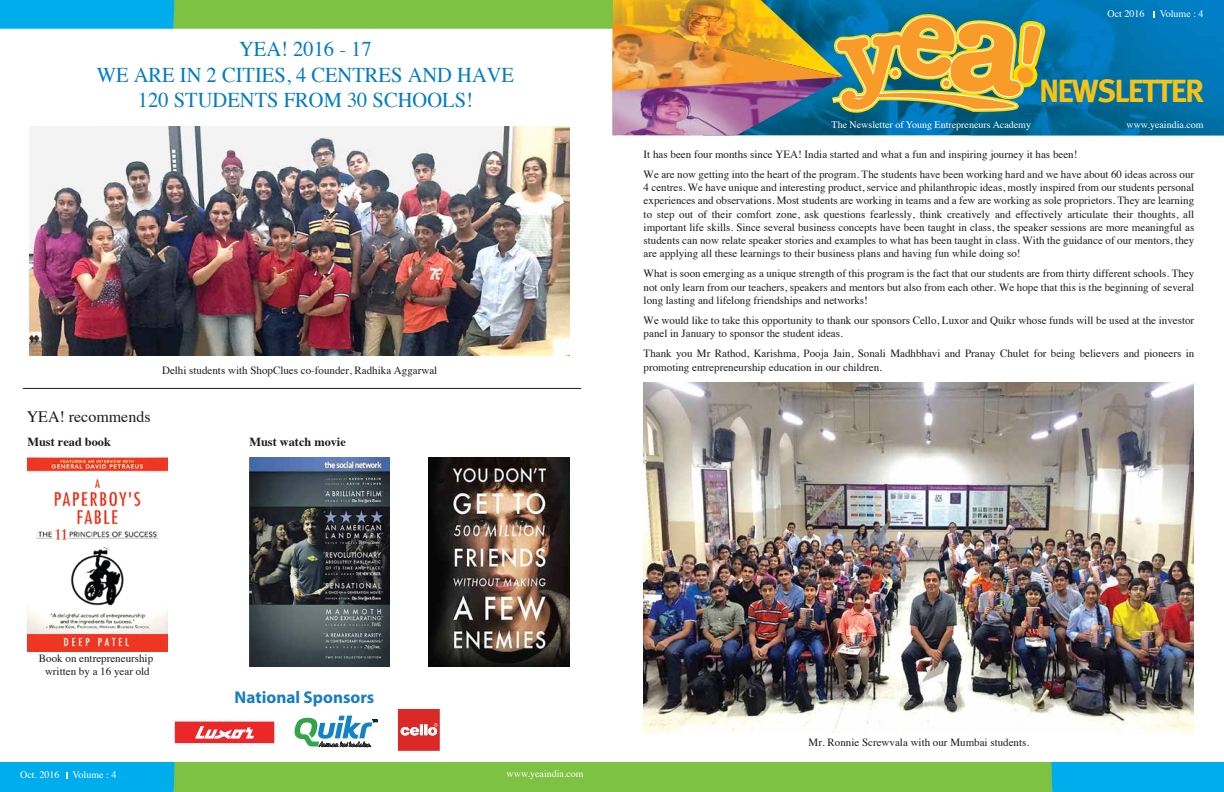
<style>
.page{position:relative;width:1224px;height:792px;background:#fff}
.page>*{position:absolute;margin:0;border:0;box-sizing:border-box;transform-origin:0 0}
.t1{font:700 32.1px "Meta Pro";letter-spacing:-.055em;color:#f7c214}
.t2{font:21px/25.2px "Times";color:#007cc4;text-align:center}
.t3{font:700 17.1px "Myriad Pro";color:#167ec2}
.t4{font:16px "Times";color:#20191b}
.t5{font:700 12.3px "Times";color:#20191b}
.t6{font:11px/13.2px "Times";color:#20191b}
.t7{font:10px "Times";color:#fffefe}
</style>
<div class="page">
<img style="left:843px;top:0;width:381px;height:135px">
<img style="left:741px;top:0;width:102px;height:22px">
<img style="left:741px;top:91px;width:102px;height:44px">
<img style="left:741px;top:22px;width:87px;height:69px">
<svg style="left:828px;top:11px;width:244px;height:105px;background:#889368"></svg>
<img style="left:643px;top:383px;width:550px;height:350px">
<svg style="left:0;top:0;width:741px;height:135px"></svg>
<svg style="left:0;top:762px;width:1224px;height:30px;background:#59bb72"></svg>
<img style="left:27px;top:458px;width:140px;height:193px">
<svg style="left:398px;top:709px;width:42px;height:42px;background:#df4846"></svg>
<div style="left:175px;top:722px;width:99px;height:21px;background:#eb272a"></div>
<svg style="left:195px;top:726px;width:59px;height:13px"></svg>
<svg style="left:295px;top:716px;width:83px;height:31px"></svg>
<hr style="left:23px;top:388px;width:558px;height:1px;background:#20191b">
<img style="left:30px;top:127px;width:540px;height:228px">
<img style="left:249px;top:458px;width:140px;height:208px">
<img style="left:429px;top:458px;width:141px;height:209px">
<h2 class="t2" style="left:97px;top:35px;width:419px">YEA! 2016 - 17<br>WE ARE IN 2 CITIES, 4 CENTRES AND HAVE<br>120 STUDENTS FROM 30 SCHOOLS!</h2>
<p class="t6" style="left:162px;top:363px;width:277px">Delhi students with ShopClues co-founder, Radhika Aggarwal</p>
<h3 class="t4" style="left:27px;top:402px;width:125px">YEA! recommends</h3>
<p class="t5" style="left:27px;top:430px;width:85px">Must read book</p>
<p class="t5" style="left:249px;top:430px;width:98px">Must watch movie</p>
<p class="t7" style="left:1107px;top:5px;width:38px">Oct 2016</p>
<p class="t7" style="left:1160px;top:5px;width:45px">Volume : 4</p>
<h1 class="t1" style="left:1039px;top:71px;width:166px">NEWSLETTER</h1>
<p class="t7" style="left:832px;top:115px;width:201px">The Newsletter of Young Entrepreneurs Academy</p>
<p class="t7" style="left:1127px;top:115px;width:79px">www.yeaindia.com</p>
<p class="t6" style="left:644px;top:143px;width:552px;line-height:20.2px">It has been four months since YEA! India started and what a fun and inspiring journey it has been!<br>We are now getting into the heart of the program. The students have been working hard and we have about 60 ideas across our</p>
<p class="t6" style="left:644px;top:180px;width:552px;text-align:justify">4 centres. We have unique and interesting product, service and philanthropic ideas, mostly inspired from our students personal experiences and observations. Most students are working in teams and a few are working as sole proprietors. They are learning to step out of their comfort zone, ask questions fearlessly, think creatively and effectively articulate their thoughts, all important life skills. Since several business concepts have been taught in class, the speaker sessions are more meaningful as students can now relate speaker stories and examples to what has been taught in class. With the guidance of our mentors, they are applying all these learnings to their business plans and having fun while doing so!</p>
<p class="t6" style="left:644px;top:266px;width:552px;text-align:justify">What is soon emerging as a unique strength of this program is the fact that our students are from thirty different schools. They not only learn from our teachers, speakers and mentors but also from each other. We hope that this is the beginning of several long lasting and lifelong friendships and networks!</p>
<p class="t6" style="left:644px;top:313px;width:552px">We would like to take this opportunity to thank our sponsors Cello, Luxor and Quikr whose funds will be used at the investor panel in January to sponsor the student ideas.</p>
<p class="t6" style="left:644px;top:346px;width:552px">Thank you Mr Rathod, Karishma, Pooja Jain, Sonali Madhbhavi and Pranay Chulet for being believers and pioneers in promoting entrepreneurship education in our children.</p>
<p class="t6" style="left:39px;top:651px;width:116px;text-align:center">Book on entrepreneurship written by a 16 year old</p>
<h3 class="t3" style="left:235px;top:687px;width:141px">National Sponsors</h3>
<p class="t7" style="left:20px;top:766px;width:41px">Oct. 2016</p>
<p class="t7" style="left:73px;top:766px;width:45px">Volume : 4</p>
<p class="t7" style="left:507px;top:764px;width:79px">www.yeaindia.com</p>
<p class="t6" style="left:809px;top:735px;width:222px">Mr. Ronnie Screwvala with our Mumbai students.</p>
</div>
